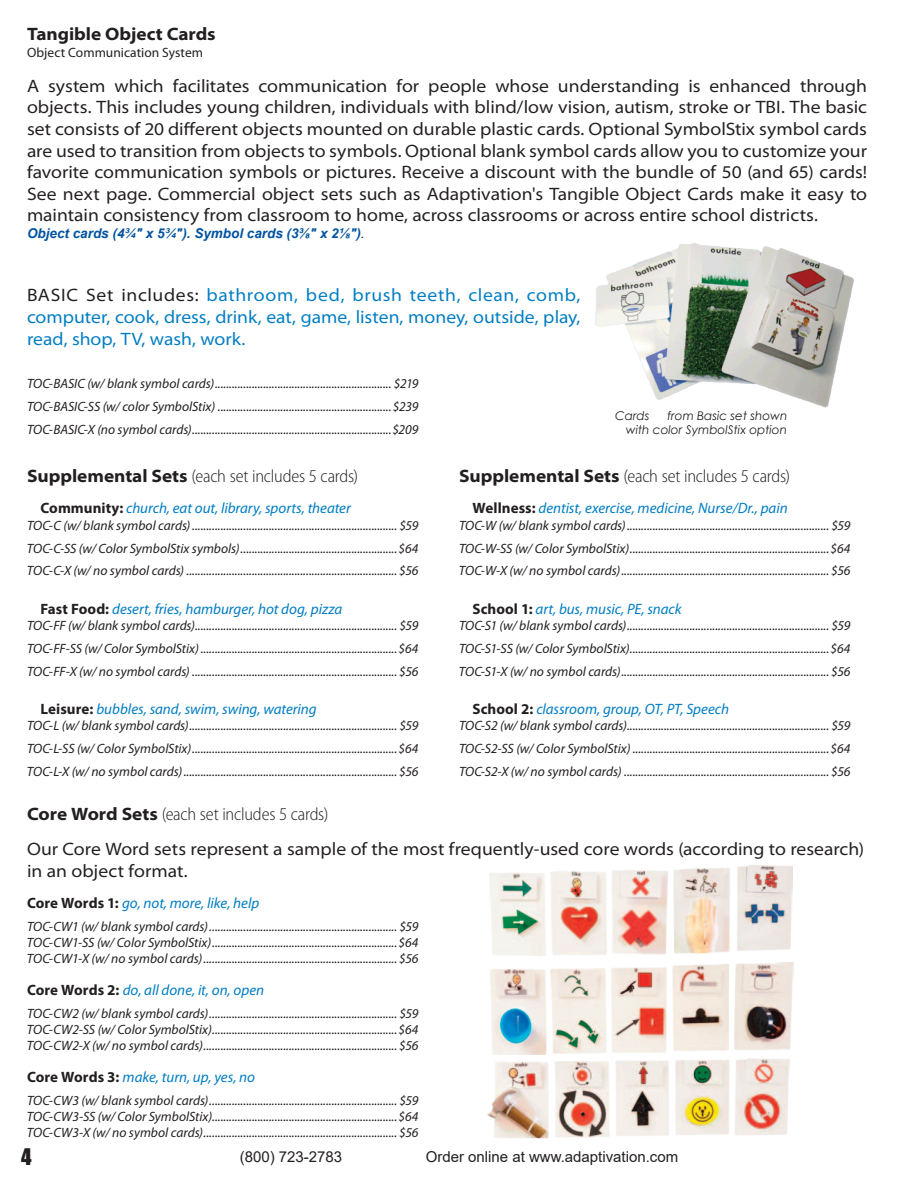
<style>
.page{position:relative;width:918px;height:1188px;background:#fff}
.page>*{position:absolute;margin:0;border:0;box-sizing:border-box;transform-origin:0 0}
.t1{font:21px "Impact";color:#231f20}
.t2{font:semi-expanded 18px/21.6px "Myriad Pro";letter-spacing:-.005em;color:#231f20;text-align:justify}
.t3{font:semi-expanded 18px/21.6px "Myriad Pro";color:#007dc3;text-align:justify}
.t4{font:300 semi-condensed 18px "Myriad Pro";letter-spacing:-.01em;color:#231f20}
.t5{font:700 semi-expanded 18px "Myriad Pro";letter-spacing:-.005em;color:#231f20}
.t6{font:italic 15px "Myriad Pro";color:#007dc3}
.t7{font:15px "Arial";color:#231f20}
.t8{font:italic 13.5px/23px "Myriad Pro";color:#231f20;text-align:justify}
.t9{font:italic 700 13.5px "Arial";color:#0053a0}
.t10{font:13.5px "Myriad Pro";letter-spacing:.005em;color:#231f20}
.t11{font:italic 12px/14.4px "Century Gothic";color:#231f20;text-align:right}
.s1{font-weight:400;color:#231f20}
.s2{color:#231f20}
.s3{font-weight:700;font-stretch:semi-expanded}
.s4{font-weight:700;font-style:normal;color:#231f20}
.s5{font-weight:700}
.s6{font-weight:300;font-stretch:semi-condensed}
</style>
<div class="page">
<img style="left:595px;top:242px;width:259px;height:166px">
<img style="left:491px;top:962px;width:303px;height:92px">
<img style="left:489px;top:865px;width:303px;height:91px">
<img style="left:487px;top:1058px;width:302px;height:81px">
<h2 class="t5" style="left:27px;top:22px;width:190px">Tangible Object Cards</h2>
<p class="t10" style="left:27px;top:44px;width:178px">Object Communication System</p>
<p class="t2" style="left:27px;top:74px;width:842px">A system which facilitates communication for people whose understanding is enhanced through objects. This includes young children, individuals with blind/low vision, autism, stroke or TBI. The basic set consists of 20 different objects mounted on durable plastic cards. Optional SymbolStix symbol cards are used to transition from objects to symbols. Optional blank symbol cards allow you to customize your favorite communication symbols or pictures. Receive a discount with the bundle of 50 (and 65) cards!<br>See next page. Commercial object sets such as Adaptivation's Tangible Object Cards make it easy to maintain consistency from classroom to home, across classrooms or across entire school districts.</p>
<p class="t9" style="left:27px;top:224px;width:339px">Object cards (4¾" x 5¾"). Symbol cards (3⅜" x 2⅛")<span class="s1">.</span></p>
<h2 class="t3" style="left:27px;top:284px;width:555px"><span class="s2">BASIC Set includes:</span> bathroom, bed, brush teeth, clean, comb, computer, cook, dress, drink, eat, game, listen, money, outside, play, read, shop, TV, wash, work.</h2>
<p class="t8" style="left:27px;top:372px;width:393px">TOC-BASIC (w/ blank symbol cards).............................................................. $219<br>TOC-BASIC-SS (w/ color SymbolStix) .............................................................$239<br>TOC-BASIC-X (no symbol cards)......................................................................$209</p>
<p class="t11" style="left:626px;top:408px;width:163px">from Basic set shown<br>with color SymbolStix option</p>
<h2 class="t4" style="left:459px;top:465px;width:333px"><span class="s3">Supplemental Sets</span> (each set includes 5 cards)</h2>
<p class="t6" style="left:472px;top:499px;width:317px"><span class="s4">Wellness:</span> dentist, exercise, medicine, Nurse/Dr., pain</p>
<p class="t8" style="left:459px;top:513px;width:393px">TOC-W (w/ blank symbol cards)....................................................................... $59<br>TOC-W-SS (w/ Color SymbolStix)......................................................................$64<br>TOC-W-X (w/ no symbol cards)......................................................................... $56</p>
<p class="t6" style="left:472px;top:599px;width:211px"><span class="s4">School 1:</span> art, bus, music, PE, snack</p>
<p class="t8" style="left:459px;top:614px;width:393px">TOC-S1 (w/ blank symbol cards)....................................................................... $59<br>TOC-S1-SS (w/ Color SymbolStix)......................................................................$64<br>TOC-S1-X (w/ no symbol cards)......................................................................... $56</p>
<p class="t6" style="left:472px;top:700px;width:258px"><span class="s4">School 2:</span> classroom, group, OT, PT, Speech</p>
<p class="t8" style="left:459px;top:714px;width:393px">TOC-S2 (w/ blank symbol cards)....................................................................... $59<br>TOC-S2-SS (w/ Color SymbolStix) .....................................................................$64<br>TOC-S2-X (w/ no symbol cards) ........................................................................ $56</p>
<h2 class="t2" style="left:27px;top:796px;width:839px;line-height:35.1px"><span class="s5">Core Word Sets</span> <span class="s6">(each set includes 5 cards)<br></span>Our Core Word sets represent a sample of the most frequently-used core words (according to research)</h2>
<h2 class="t2" style="left:27px;top:859px;width:162px">in an object format.</h2>
<p class="t6" style="left:27px;top:894px;width:234px"><span class="s4">Core Words 1:</span> go, not, more, like, help</p>
<p class="t8" style="left:27px;top:918px;width:393px;line-height:16.2px">TOC-CW1 (w/ blank symbol cards).................................................................. $59<br>TOC-CW1-SS (w/ Color SymbolStix).................................................................$64<br>TOC-CW1-X (w/ no symbol cards).................................................................... $56</p>
<p class="t6" style="left:27px;top:981px;width:239px"><span class="s4">Core Words 2:</span> do, all done, it, on, open</p>
<p class="t8" style="left:27px;top:1005px;width:393px;line-height:16.2px">TOC-CW2 (w/ blank symbol cards).................................................................. $59<br>TOC-CW2-SS (w/ Color SymbolStix).................................................................$64<br>TOC-CW2-X (w/ no symbol cards).................................................................... $56</p>
<p class="t6" style="left:27px;top:1067px;width:230px"><span class="s4">Core Words 3:</span> make, turn, up, yes, no</p>
<p class="t8" style="left:27px;top:1092px;width:393px;line-height:16.2px">TOC-CW3 (w/ blank symbol cards).................................................................. $59<br>TOC-CW3-SS (w/ Color SymbolStix).................................................................$64<br>TOC-CW3-X (w/ no symbol cards).................................................................... $56</p>
<p class="t11" style="left:615px;top:408px;width:36px">Cards</p>
<h2 class="t4" style="left:27px;top:465px;width:333px"><span class="s3">Supplemental Sets</span> (each set includes 5 cards)</h2>
<p class="t6" style="left:40px;top:499px;width:312px"><span class="s4">Community:</span> church, eat out, library, sports, theater</p>
<p class="t8" style="left:27px;top:513px;width:393px">TOC-C (w/ blank symbol cards)........................................................................ $59<br>TOC-C-SS (w/ Color SymbolStix symbols).......................................................$64<br>TOC-C-X (w/ no symbol cards) .......................................................................... $56</p>
<p class="t6" style="left:40px;top:599px;width:303px"><span class="s4">Fast Food:</span> desert, fries, hamburger, hot dog, pizza</p>
<p class="t8" style="left:27px;top:614px;width:393px">TOC-FF (w/ blank symbol cards)....................................................................... $59<br>TOC-FF-SS (w/ Color SymbolStix).....................................................................$64<br>TOC-FF-X (w/ no symbol cards) ........................................................................ $56</p>
<p class="t6" style="left:40px;top:700px;width:278px"><span class="s4">Leisure:</span> bubbles, sand, swim, swing, watering</p>
<p class="t8" style="left:27px;top:714px;width:393px">TOC-L (w/ blank symbol cards)......................................................................... $59<br>TOC-L-SS (w/ Color SymbolStix)........................................................................$64<br>TOC-L-X (w/ no symbol cards)........................................................................... $56</p>
<h1 class="t1" style="left:21px;top:1140px;width:12px">4</h1>
<p class="t7" style="left:240px;top:1147px;width:104px">(800) 723-2783</p>
<p class="t7" style="left:426px;top:1147px;width:254px">Order online at www.adaptivation.com</p>
</div>
